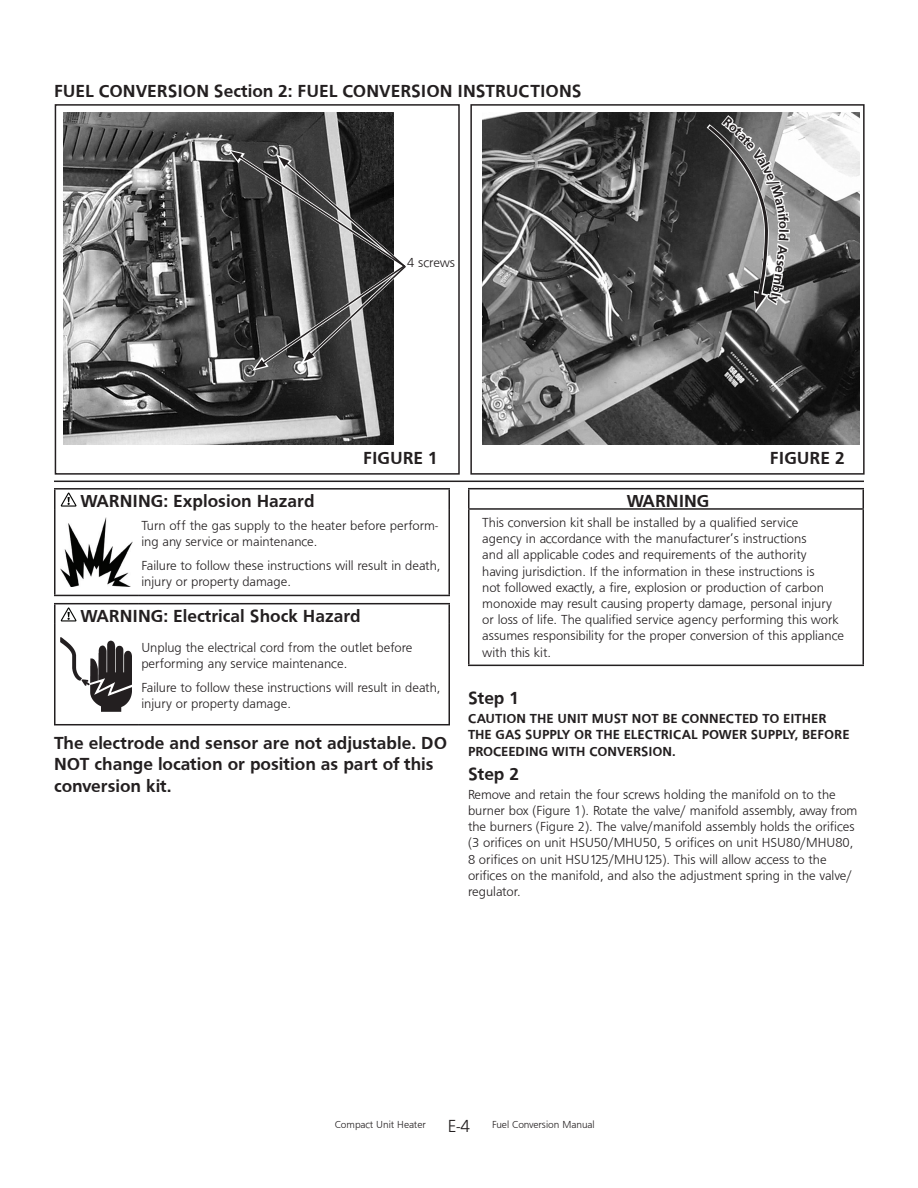
<style>
.page{position:relative;width:918px;height:1188px;background:#fff}
.page>*{position:absolute;margin:0;border:0;box-sizing:border-box;transform-origin:0 0}
.t1{font:700 18px/21.6px "Frugal Sans";color:#231f20}
.t2{font:300 13.5px/16.2px "Frugal Sans";color:#231f20}
.t3{font:700 13.5px/16.2px "Frugal Sans";color:#231f20}
.t4{font:300 10.5px "Frugal Sans";color:#231f20}
.s1{font-size:18px}
</style>
<div class="page">
<div style="left:55px;top:104px;width:405px;height:371px;border:2px solid #231f20"></div>
<img style="left:63px;top:112px;width:330px;height:333px">
<svg style="left:228px;top:149px;width:178px;height:222px;background:#585858"></svg>
<div style="left:470px;top:104px;width:395px;height:371px;border:2px solid #231f20"></div>
<img style="left:482px;top:112px;width:377px;height:333px">
<hr style="left:54px;top:481px;width:810px;height:1px;background:#231f20">
<hr style="left:54px;top:603px;width:84px;height:1px;background:#231f20">
<hr style="left:54px;top:604px;width:2px;height:20px;background:#231f20">
<hr style="left:138px;top:603px;width:312px;height:1px;background:#231f20">
<hr style="left:448px;top:604px;width:2px;height:20px;background:#231f20">
<hr style="left:54px;top:624px;width:2px;height:100px;background:#231f20">
<hr style="left:448px;top:624px;width:2px;height:100px;background:#231f20">
<hr style="left:54px;top:724px;width:84px;height:1px;background:#231f20">
<hr style="left:138px;top:724px;width:312px;height:1px;background:#231f20">
<svg style="left:61px;top:607px;width:15px;height:15px"></svg>
<img style="left:61px;top:637px;width:71px;height:74px">
<hr style="left:54px;top:488px;width:84px;height:2px;background:#231f20">
<hr style="left:138px;top:488px;width:312px;height:2px;background:#231f20">
<svg style="left:448px;top:490px;width:2px;height:19px"></svg>
<hr style="left:54px;top:509px;width:2px;height:86px;background:#231f20">
<hr style="left:448px;top:509px;width:2px;height:86px;background:#231f20">
<hr style="left:54px;top:595px;width:84px;height:1px;background:#231f20">
<hr style="left:138px;top:595px;width:312px;height:1px;background:#231f20">
<svg style="left:54px;top:490px;width:23px;height:19px"></svg>
<img style="left:61px;top:518px;width:71px;height:69px">
<hr style="left:468px;top:488px;width:396px;height:1px;background:#231f20">
<svg style="left:468px;top:489px;width:2px;height:19px"></svg>
<svg style="left:862px;top:489px;width:2px;height:19px"></svg>
<hr style="left:468px;top:508px;width:396px;height:2px;background:#231f20">
<hr style="left:468px;top:510px;width:2px;height:155px;background:#231f20">
<hr style="left:862px;top:510px;width:2px;height:155px;background:#231f20">
<hr style="left:468px;top:665px;width:396px;height:1px;background:#231f20">
<svg style="left:702px;top:117px;width:87px;height:196px;background:#717171"></svg>
<p class="t1" style="left:54px;top:80px;width:529px">FUEL CONVERSION Section 2: FUEL CONVERSION INSTRUCTIONS</p>
<p class="t2" style="left:407px;top:255px;width:49px">4 screws</p>
<p class="t1" style="left:363px;top:447px;width:76px">FIGURE 1</p>
<p class="t1" style="left:770px;top:447px;width:76px">FIGURE 2</p>
<p class="t1" style="left:81px;top:490px;width:236px">WARNING: Explosion Hazard</p>
<p class="t2" style="left:141px;top:518px;width:298px">Turn off the gas supply to the heater before perform&shy;ing any service or maintenance.</p>
<p class="t2" style="left:141px;top:557px;width:301px">Failure to follow these instructions will result in death, injury or property damage.</p>
<p class="t1" style="left:81px;top:605px;width:282px">WARNING: Electrical Shock Hazard</p>
<p class="t2" style="left:141px;top:640px;width:273px">Unplug the electrical cord from the outlet before performing any service maintenance.</p>
<p class="t2" style="left:141px;top:680px;width:301px">Failure to follow these instructions will result in death, injury or property damage.</p>
<p class="t1" style="left:54px;top:732px;width:395px">The electrode and sensor are not adjustable. DO<br>NOT change location or position as part of this conversion kit.</p>
<p class="t1" style="left:627px;top:490px;width:84px">WARNING</p>
<p class="t2" style="left:482px;top:514px;width:363px">This conversion kit shall be installed by a qualified service<br>agency in accordance with the manufacturer’s instructions<br>and all applicable codes and requirements of the authority having jurisdiction. If the information in these instructions is<br>not followed exactly, a fire, explosion or production of carbon monoxide may result causing property damage, personal injury or loss of life. The qualified service agency performing this work assumes responsibility for the proper conversion of this appliance with this kit.</p>
<p class="t1" style="left:468px;top:687px;width:53px">Step 1</p>
<p class="t3" style="left:468px;top:710px;width:383px">CAUTION THE UNIT MUST NOT BE CONNECTED TO EITHER<br>THE GAS SUPPLY OR THE ELECTRICAL POWER SUPPLY, BEFORE<br>PROCEEDING WITH CONVERSION.</p>
<p class="t1" style="left:468px;top:763px;width:53px">Step 2</p>
<p class="t2" style="left:468px;top:786px;width:391px">Remove and retain the four screws holding the manifold on to the burner box (Figure 1). Rotate the valve/ manifold assembly, away from the burners (Figure 2). The valve/manifold assembly holds the orifices (3 orifices on unit HSU50/MHU50, 5 orifices on unit HSU80/MHU80, 8 orifices on unit HSU125/MHU125). This will allow access to the orifices on the manifold, and also the adjustment spring in the valve/ regulator.</p>
<p class="t4" style="left:335px;top:1119px;width:262px">Compact Unit Heater <span class="s1">E-4</span> Fuel Conversion Manual</p>
</div>
